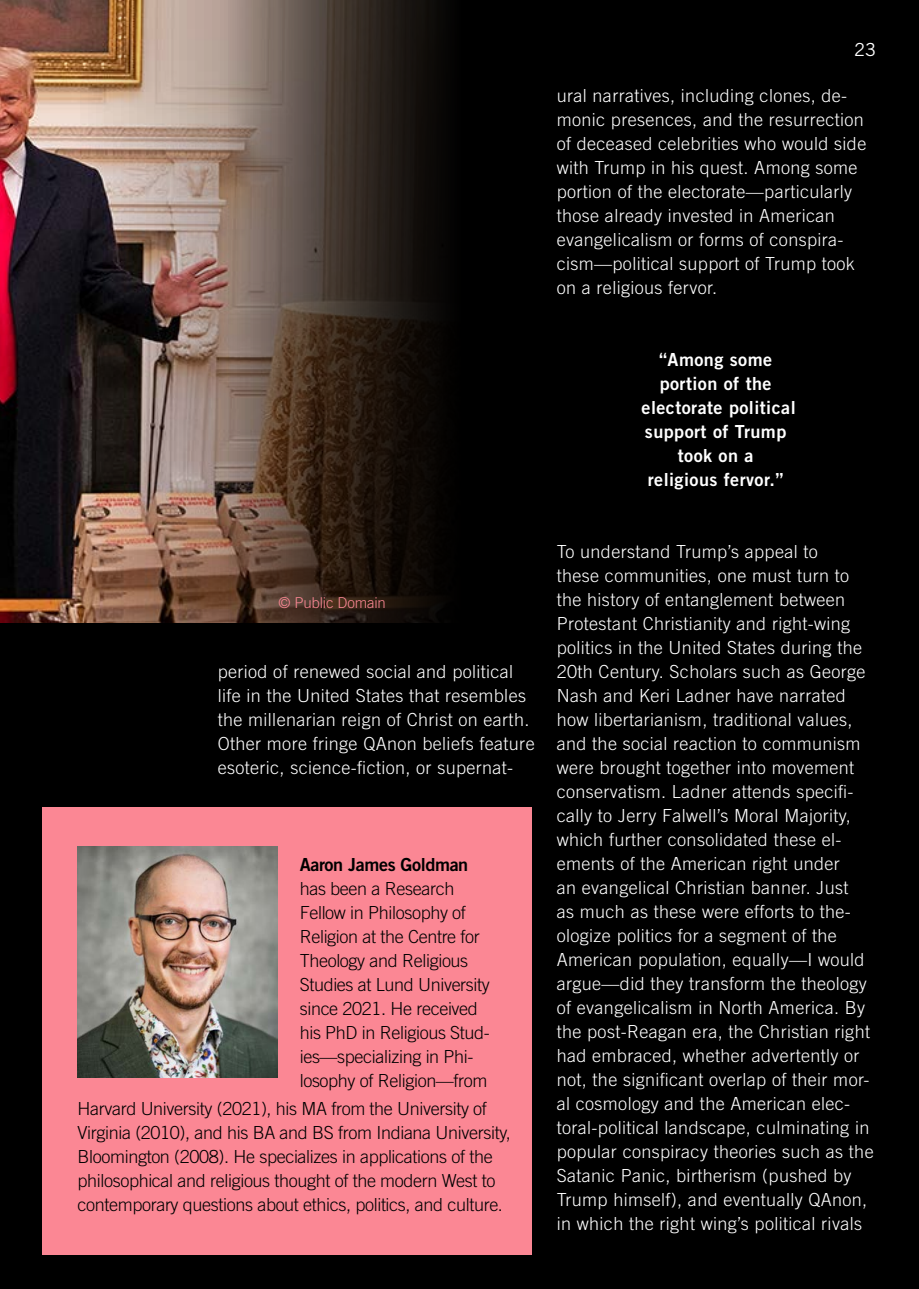
<style>
.page{position:relative;width:919px;height:1289px;background:#fff}
.page>*{position:absolute;margin:0;border:0;box-sizing:border-box;transform-origin:0 0}
.t1{font:300 18px/24px "Trade Gothic LT Std";letter-spacing:.02em;color:#fff}
.t2{font:300 18px/24px "Trade Gothic LT Std";letter-spacing:-.02em;color:#000}
.t3{font:18px/24px "Trade Gothic LT Std Bd 2";letter-spacing:.025em;color:#fff;text-align:center}
.t4{font:18px "Trade Gothic LT Std Bd 2";letter-spacing:-.02em;color:#000}
.t5{font:18px "Trade Gothic LT Std";color:#fff}
.t6{font:300 15px "Trade Gothic LT Std";letter-spacing:-.01em;color:#fb8794}
</style>
<div class="page">
<div style="left:0;top:0;width:918px;height:1288px;background:#000"></div>
<img style="left:0;top:0;width:441px;height:622px">
<div style="left:43px;top:807px;width:488px;height:447px;background:#fb8794"></div>
<img style="left:78px;top:846px;width:199px;height:231px">
<p class="t6" style="left:278px;top:594px;width:109px">© Public Domain</p>
<p class="t1" style="left:218px;top:659px;width:318px">period of renewed social and political life in the United States that resembles the millenarian reign of Christ on earth.<br>Other more fringe QAnon beliefs feature esoteric, science-fiction, or supernat-</p>
<p class="t4" style="left:300px;top:853px;width:170px">Aaron James Goldman</p>
<p class="t2" style="left:300px;top:876px;width:192px">has been a Research<br>Fellow in Philosophy of<br>Religion at the Centre for<br>Theology and Religious<br>Studies at Lund University since 2021. He received his PhD in Religious Stud&shy;ies—specializing in Phi&shy;losophy of Religion—from</p>
<p class="t2" style="left:77px;top:1095px;width:434px">Harvard University (2021), his MA from the University of Virginia (2010), and his BA and BS from Indiana University, Bloomington (2008). He specializes in applications of the philosophical and religious thought of the modern West to contemporary questions about ethics, politics, and culture.</p>
<p class="t5" style="left:853px;top:39px;width:23px">23</p>
<p class="t1" style="left:556px;top:83px;width:311px">ural narratives, including clones, de&shy;monic presences, and the resurrection of deceased celebrities who would side with Trump in his quest. Among some portion of the electorate—particularly those already invested in American evangelicalism or forms of conspira&shy;cism—political support of Trump took on a religious fervor.</p>
<p class="t3" style="left:641px;top:347px;width:156px">“Among some portion of the electorate political support of Trump took on a<br>religious fervor.”</p>
<p class="t1" style="left:556px;top:539px;width:318px">To understand Trump’s appeal to<br>these communities, one must turn to the history of entanglement between Protestant Christianity and right-wing politics in the United States during the 20th Century. Scholars such as George Nash and Keri Ladner have narrated how libertarianism, traditional values, and the social reaction to communism were brought together into movement conservatism. Ladner attends specifi&shy;cally to Jerry Falwell’s Moral Majority, which further consolidated these el&shy;ements of the American right under<br>an evangelical Christian banner. Just<br>as much as these were efforts to the&shy;ologize politics for a segment of the American population, equally—I would argue—did they transform the theology of evangelicalism in North America. By the post-Reagan era, the Christian right had embraced, whether advertently or not, the significant overlap of their mor&shy;al cosmology and the American elec&shy;toral-political landscape, culminating in popular conspiracy theories such as the Satanic Panic, birtherism (pushed by Trump himself), and eventually QAnon, in which the right wing’s political rivals</p>
</div>
